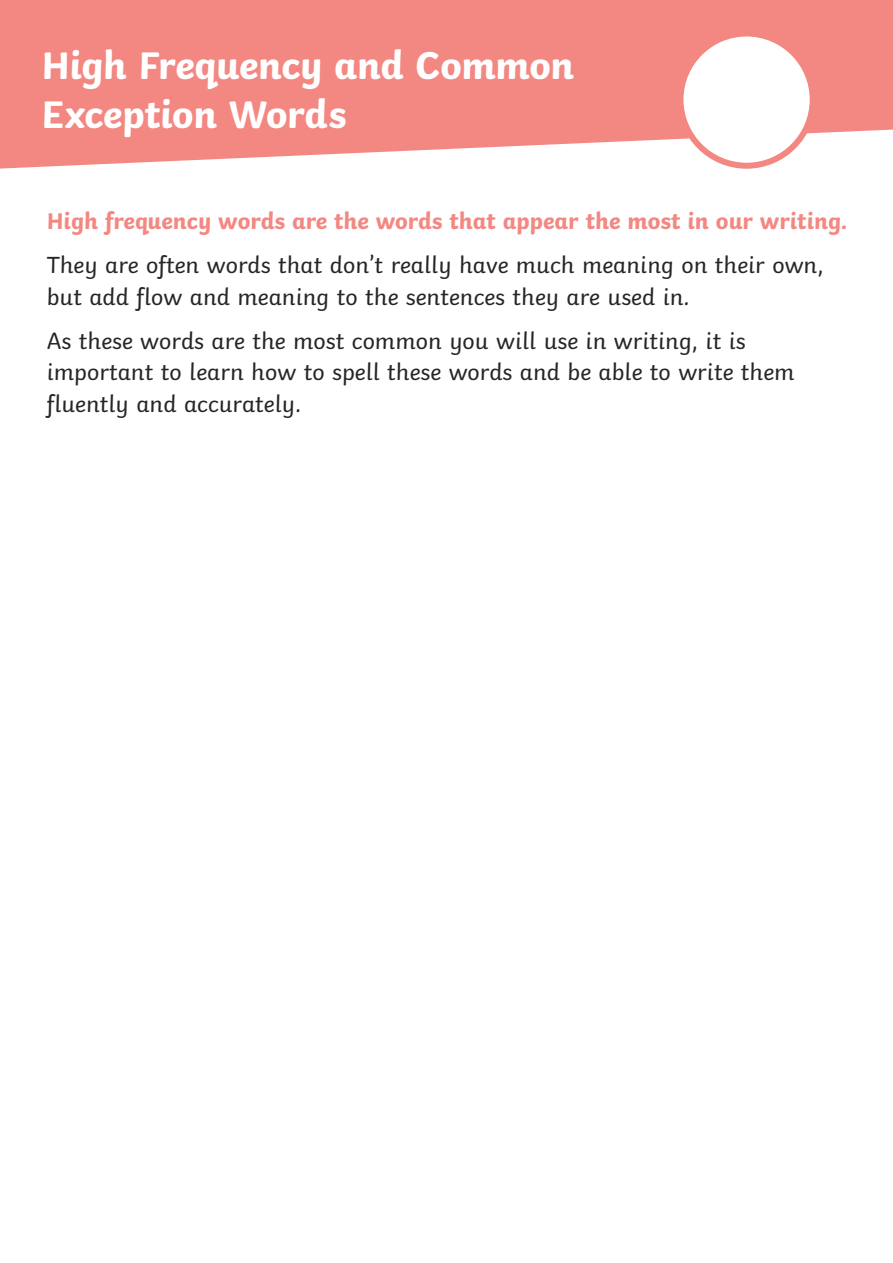
<style>
.page{position:relative;width:893px;height:1263px;background:#fff}
.page>*{position:absolute;margin:0;border:0;box-sizing:border-box;transform-origin:0 0}
.Heading_1{font:700 40.5px/48.6px "Twinkl";letter-spacing:-.01em;color:#fff}
.KS1_Body_Copy{font:24px/31.5px "Twinkl";color:#282526}
.KS1_Body_Copy-2{font:700 24px "Twinkl";color:#f38883}
</style>
<div class="page">
<svg style="left:0;top:0;width:893px;height:169px;background:#f49590"></svg>
<div style="left:680px;top:34px;width:133px;height:132px;background:#fff;border-radius:50%"></div>
<div style="left:677px;top:31px;width:139px;height:138px;border:6px solid #f38883;border-radius:50%"></div>
<p class="Heading_1" style="left:41px;top:37px;width:534px">High Frequency and Common<br>Exception Words</p>
<p class="KS1_Body_Copy-2" style="left:47px;top:201px;width:802px">High frequency words are the words that appear the most in our writing.</p>
<p class="KS1_Body_Copy" style="left:47px;top:247px;width:778px">They are often words that don’t really have much meaning on their own, but add flow and meaning to the sentences they are used in.</p>
<p class="KS1_Body_Copy" style="left:47px;top:323px;width:749px">As these words are the most common you will use in writing, it is important to learn how to spell these words and be able to write them fluently and accurately.</p>
</div>
